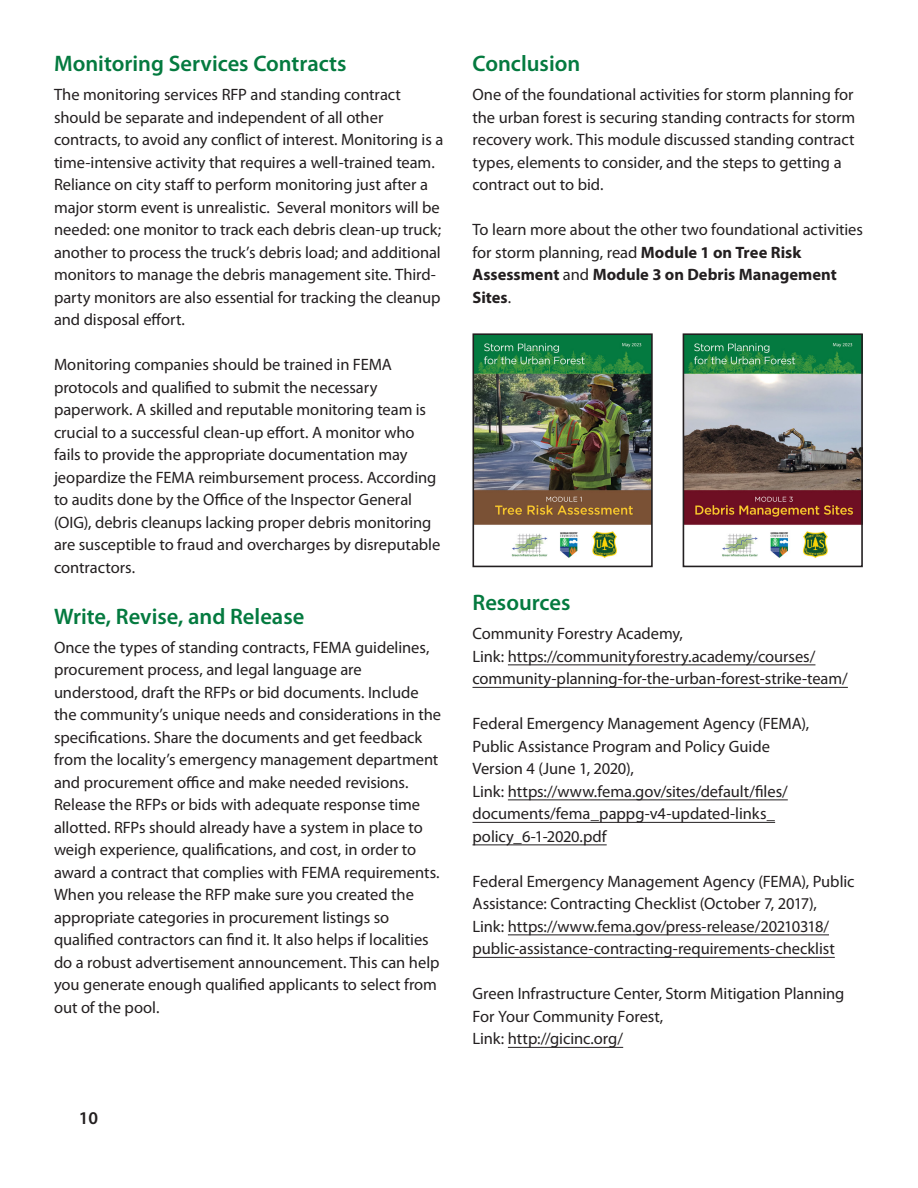
<style>
.page{position:relative;width:918px;height:1188px;background:#fff}
.page>*{position:absolute;margin:0;border:0;box-sizing:border-box;transform-origin:0 0}
.t1{font:600 22.5px "Myriad Pro";color:#047a3f}
.t2{font:600 18px "Myriad Pro";color:#231f20}
.t3{font:16.5px/22.5px "Myriad Pro";letter-spacing:-.005em;color:#231f20}
.s1{font-weight:700}
</style>
<div class="page">
<hr style="left:508px;top:664px;width:307px;height:1px;background:#231f20">
<hr style="left:472px;top:687px;width:376px;height:1px;background:#231f20">
<hr style="left:508px;top:800px;width:280px;height:1px;background:#231f20">
<hr style="left:472px;top:822px;width:303px;height:1px;background:#231f20">
<hr style="left:472px;top:844px;width:135px;height:1px;background:#231f20">
<hr style="left:508px;top:934px;width:321px;height:1px;background:#231f20">
<hr style="left:472px;top:957px;width:363px;height:1px;background:#231f20">
<hr style="left:508px;top:1047px;width:115px;height:1px;background:#231f20">
<img style="left:475px;top:336px;width:175px;height:222px">
<div style="left:472px;top:333px;width:181px;height:234px;border:2px solid #231f20"></div>
<img style="left:686px;top:336px;width:174px;height:223px">
<div style="left:683px;top:333px;width:180px;height:234px;border:2px solid #231f20"></div>
<h1 class="t1" style="left:54px;top:49px;width:294px">Monitoring Services Contracts</h1>
<p class="t3" style="left:54px;top:83px;width:391px">The monitoring services RFP and standing contract should be separate and independent of all other contracts, to avoid any conflict of interest. Monitoring is a time-intensive activity that requires a well-trained team.<br>Reliance on city staff to perform monitoring just after a major storm event is unrealistic. Several monitors will be needed: one monitor to track each debris clean-up truck; another to process the truck’s debris load; and additional monitors to manage the debris management site. Third&shy;party monitors are also essential for tracking the cleanup and disposal effort.</p>
<p class="t3" style="left:54px;top:353px;width:388px">Monitoring companies should be trained in FEMA protocols and qualified to submit the necessary paperwork. A skilled and reputable monitoring team is crucial to a successful clean-up effort. A monitor who fails to provide the appropriate documentation may jeopardize the FEMA reimbursement process. According to audits done by the Office of the Inspector General (OIG), debris cleanups lacking proper debris monitoring are susceptible to fraud and overcharges by disreputable contractors.</p>
<h1 class="t1" style="left:54px;top:602px;width:252px">Write, Revise, and Release</h1>
<p class="t3" style="left:54px;top:636px;width:389px">Once the types of standing contracts, FEMA guidelines, procurement process, and legal language are understood, draft the RFPs or bid documents. Include the community’s unique needs and considerations in the specifications. Share the documents and get feedback from the locality’s emergency management department and procurement office and make needed revisions.<br>Release the RFPs or bids with adequate response time allotted. RFPs should already have a system in place to weigh experience, qualifications, and cost, in order to award a contract that complies with FEMA requirements.<br>When you release the RFP make sure you created the appropriate categories in procurement listings so qualified contractors can find it. It also helps if localities do a robust advertisement announcement. This can help you generate enough qualified applicants to select from out of the pool.</p>
<p class="t2" style="left:79px;top:1106px;width:21px">10</p>
<h1 class="t1" style="left:472px;top:49px;width:109px">Conclusion</h1>
<p class="t3" style="left:472px;top:83px;width:384px">One of the foundational activities for storm planning for the urban forest is securing standing contracts for storm recovery work. This module discussed standing contract types, elements to consider, and the steps to getting a contract out to bid.</p>
<p class="t3" style="left:472px;top:218px;width:392px">To learn more about the other two foundational activities for storm planning, read <span class="s1">Module 1 on Tree Risk Assessment</span> and <span class="s1">Module 3 on Debris Management Sites</span>.</p>
<h1 class="t1" style="left:472px;top:588px;width:100px">Resources</h1>
<p class="t3" style="left:472px;top:622px;width:377px">Community Forestry Academy,<br>Link: https://communityforestry.academy/courses/ community-planning-for-the-urban-forest-strike-team/</p>
<p class="t3" style="left:472px;top:712px;width:338px">Federal Emergency Management Agency (FEMA), Public Assistance Program and Policy Guide Version 4 (June 1, 2020),<br>Link: https://www.fema.gov/sites/default/files/ documents/fema_pappg-v4-updated-links_ policy_6-1-2020.pdf</p>
<p class="t3" style="left:472px;top:870px;width:384px">Federal Emergency Management Agency (FEMA), Public Assistance: Contracting Checklist (October 7, 2017),<br>Link: https://www.fema.gov/press-release/20210318/ public-assistance-contracting-requirements-checklist</p>
<p class="t3" style="left:472px;top:982px;width:374px">Green Infrastructure Center, Storm Mitigation Planning<br>For Your Community Forest,<br>Link: http://gicinc.org/</p>
</div>
